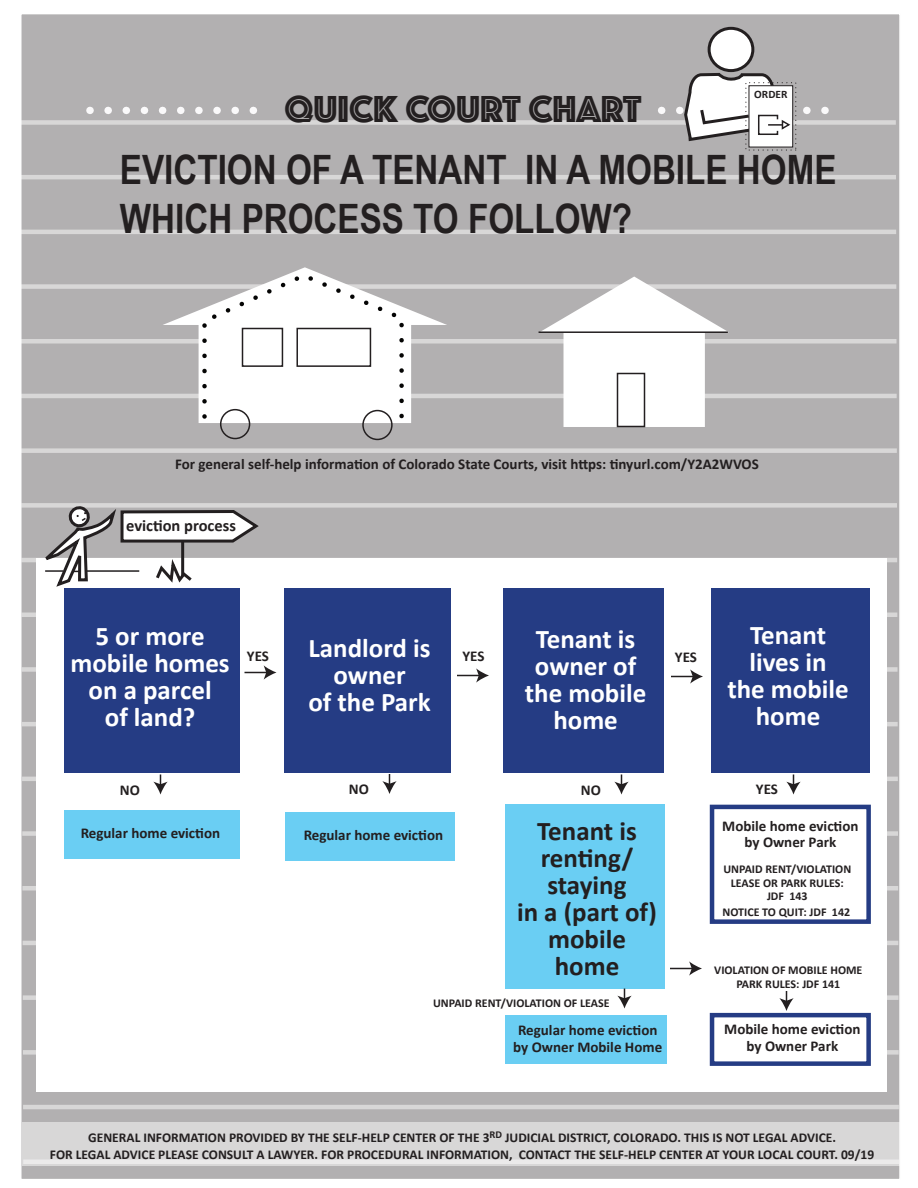
<style>
.page{position:relative;width:918px;height:1188px;background:#fff}
.page>*{position:absolute;margin:0;border:0;box-sizing:border-box;transform-origin:0 0}
.t1{font:700 40.5px/48.6px "Arial Narrow";color:#231f20}
.t2{font:39px "Phosphate Inline";color:#231f20}
.t3{font:700 27px/27px "Calibri";color:#fff;text-align:center}
.t4{font:700 27px/27px "Calibri";color:#231f20;text-align:center}
.t5{font:700 16.5px "Calibri";color:#231f20}
.t6{font:700 15px/16.5px "Calibri";color:#231f20;text-align:center}
.t7{font:700 13.5px/16.2px "Calibri";color:#231f20;text-align:center}
.t8{font:700 12px/13.5px "Calibri";color:#231f20;text-align:center}
.t9{font:700 11.4px "Calibri";color:#231f20}
</style>
<div class="page">
<div style="left:20px;top:13px;width:881px;height:1167px;background:#b2b0b1;border:2px solid #fff"></div>
<div style="left:20px;top:120px;width:876px;height:5px;background:#d8d7d7"></div>
<hr style="left:20px;top:175px;width:876px;height:4px;background:#d8d7d7">
<hr style="left:20px;top:230px;width:876px;height:4px;background:#d8d7d7">
<div style="left:21px;top:284px;width:875px;height:5px;background:#d8d7d7"></div>
<div style="left:21px;top:339px;width:876px;height:5px;background:#d8d7d7"></div>
<hr style="left:21px;top:394px;width:876px;height:4px;background:#d8d7d7">
<div style="left:21px;top:448px;width:876px;height:5px;background:#d8d7d7"></div>
<div style="left:21px;top:503px;width:876px;height:5px;background:#d8d7d7"></div>
<svg style="left:21px;top:558px;width:876px;height:4px"></svg>
<hr style="left:22px;top:613px;width:875px;height:4px;background:#d8d7d7">
<div style="left:22px;top:667px;width:876px;height:5px;background:#d8d7d7"></div>
<svg style="left:22px;top:722px;width:876px;height:4px"></svg>
<hr style="left:22px;top:777px;width:876px;height:4px;background:#d8d7d7">
<div style="left:22px;top:831px;width:876px;height:5px;background:#d8d7d7"></div>
<div style="left:22px;top:886px;width:876px;height:5px;background:#d8d7d7"></div>
<hr style="left:23px;top:941px;width:875px;height:4px;background:#d8d7d7">
<div style="left:23px;top:995px;width:876px;height:5px;background:#d8d7d7"></div>
<div style="left:23px;top:1050px;width:876px;height:5px;background:#d8d7d7"></div>
<hr style="left:23px;top:1105px;width:876px;height:4px;background:#d8d7d7">
<div style="left:37px;top:558px;width:850px;height:533px;background:#fff"></div>
<svg style="left:90px;top:107px;width:167px;height:7px"></svg>
<div style="left:284px;top:588px;width:167px;height:184px;background:#253c84"></div>
<div style="left:64px;top:588px;width:176px;height:184px;background:#253c84"></div>
<div style="left:505px;top:805px;width:160px;height:184px;background:#6acef3"></div>
<div style="left:709px;top:28px;width:44px;height:43px;background:#fff;border-radius:50%"></div>
<div style="left:708px;top:27px;width:46px;height:45px;border:3px solid #231f20;border-radius:50%"></div>
<div style="left:64px;top:810px;width:175px;height:49px;background:#6acef3"></div>
<div style="left:286px;top:812px;width:169px;height:49px;background:#6acef3"></div>
<div style="left:710px;top:805px;width:161px;height:119px;border:4px solid #253c84"></div>
<div style="left:710px;top:1013px;width:161px;height:53px;border:4px solid #253c84"></div>
<div style="left:506px;top:1015px;width:161px;height:48px;background:#6acef3"></div>
<svg style="left:45px;top:506px;width:216px;height:81px"></svg>
<div style="left:503px;top:588px;width:160px;height:184px;background:#253c84"></div>
<div style="left:712px;top:588px;width:158px;height:184px;background:#253c84"></div>
<div style="left:749px;top:85px;width:44px;height:62px;background:#fff"></div>
<svg style="left:662px;top:72px;width:176px;height:71px"></svg>
<div style="left:22px;top:1122px;width:895px;height:44px;background:linear-gradient(to bottom,#d6d5d5,#dfdede)"></div>
<svg style="left:163px;top:267px;width:284px;height:156px"></svg>
<div style="left:220px;top:409px;width:30px;height:30px;border:2px solid #231f20;border-radius:50%"></div>
<div style="left:362px;top:410px;width:31px;height:30px;border:2px solid #231f20;border-radius:50%"></div>
<svg style="left:200px;top:271px;width:206px;height:151px;background:#f1f1f1"></svg>
<svg style="left:540px;top:277px;width:189px;height:150px"></svg>
<div style="left:617px;top:373px;width:28px;height:54px;border:2px solid #231f20"></div>
<hr style="left:539px;top:331px;width:189px;height:2px;background:#231f20">
<div style="left:242px;top:328px;width:41px;height:39px;border:2px solid #231f20"></div>
<div style="left:296px;top:328px;width:75px;height:39px;border:2px solid #231f20"></div>
<svg style="left:153px;top:774px;width:15px;height:21px"></svg>
<svg style="left:382px;top:774px;width:15px;height:20px"></svg>
<svg style="left:614px;top:774px;width:15px;height:21px"></svg>
<svg style="left:786px;top:774px;width:15px;height:21px"></svg>
<svg style="left:779px;top:991px;width:15px;height:20px"></svg>
<svg style="left:617px;top:988px;width:15px;height:20px"></svg>
<svg style="left:244px;top:665px;width:33px;height:15px"></svg>
<svg style="left:457px;top:668px;width:32px;height:15px"></svg>
<svg style="left:671px;top:669px;width:32px;height:15px"></svg>
<svg style="left:670px;top:961px;width:32px;height:15px"></svg>
<h2 class="t2" style="left:285px;top:81px;width:358px">QUICK COURT CHART</h2>
<p class="t9" style="left:754px;top:87px;width:35px">ORDER</p>
<h1 class="t1" style="left:120px;top:143px;width:718px">EVICTION OF A TENANT IN A MOBILE HOME<br>WHICH PROCESS TO FOLLOW?</h1>
<p class="t6" style="left:175px;top:455px;width:585px">For general self-help information of Colorado State Courts, visit https: tinyurl.com/Y2A2WVOS</p>
<p class="t5" style="left:126px;top:515px;width:111px">eviction process</p>
<h3 class="t3" style="left:70px;top:622px;width:161px">5 or more mobile homes on a parcel<br>of land?</h3>
<h3 class="t3" style="left:308px;top:634px;width:124px">Landlord is owner<br>of the Park</h3>
<p class="t6" style="left:247px;top:647px;width:24px">YES</p>
<p class="t6" style="left:462px;top:647px;width:24px">YES</p>
<h3 class="t3" style="left:525px;top:625px;width:123px">Tenant is owner of the mobile home</h3>
<p class="t6" style="left:675px;top:648px;width:24px">YES</p>
<h3 class="t3" style="left:727px;top:620px;width:123px">Tenant lives in the mobile home</h3>
<p class="t6" style="left:120px;top:781px;width:22px">NO</p>
<p class="t6" style="left:349px;top:780px;width:22px">NO</p>
<p class="t6" style="left:581px;top:781px;width:22px">NO</p>
<p class="t6" style="left:756px;top:780px;width:24px">YES</p>
<p class="t6" style="left:81px;top:825px;width:141px">Regular home eviction</p>
<p class="t6" style="left:304px;top:827px;width:141px">Regular home eviction</p>
<p class="t6" style="left:722px;top:817px;width:138px">Mobile home eviction by Owner Park</p>
<h3 class="t4" style="left:517px;top:816px;width:141px">Tenant is renting/ staying<br>in a (part of) mobile home</h3>
<p class="t8" style="left:723px;top:862px;width:129px">UNPAID RENT/VIOLATION<br>LEASE OR PARK RULES:<br>JDF 143</p>
<p class="t8" style="left:723px;top:904px;width:129px">NOTICE TO QUIT: JDF 142</p>
<p class="t8" style="left:714px;top:963px;width:150px">VIOLATION OF MOBILE HOME<br>PARK RULES: JDF 141</p>
<p class="t8" style="left:433px;top:996px;width:178px">UNPAID RENT/VIOLATION OF LEASE</p>
<p class="t6" style="left:513px;top:1021px;width:150px">Regular home eviction by Owner Mobile Home</p>
<p class="t6" style="left:724px;top:1020px;width:138px">Mobile home eviction by Owner Park</p>
<p class="t7" style="left:50px;top:1129px;width:826px">GENERAL INFORMATION PROVIDED BY THE SELF-HELP CENTER OF THE 3<sup>RD</sup> JUDICIAL DISTRICT, COLORADO. THIS IS NOT LEGAL ADVICE.<br>FOR LEGAL ADVICE PLEASE CONSULT A LAWYER. FOR PROCEDURAL INFORMATION, CONTACT THE SELF-HELP CENTER AT YOUR LOCAL COURT. 09/19</p>
</div>
